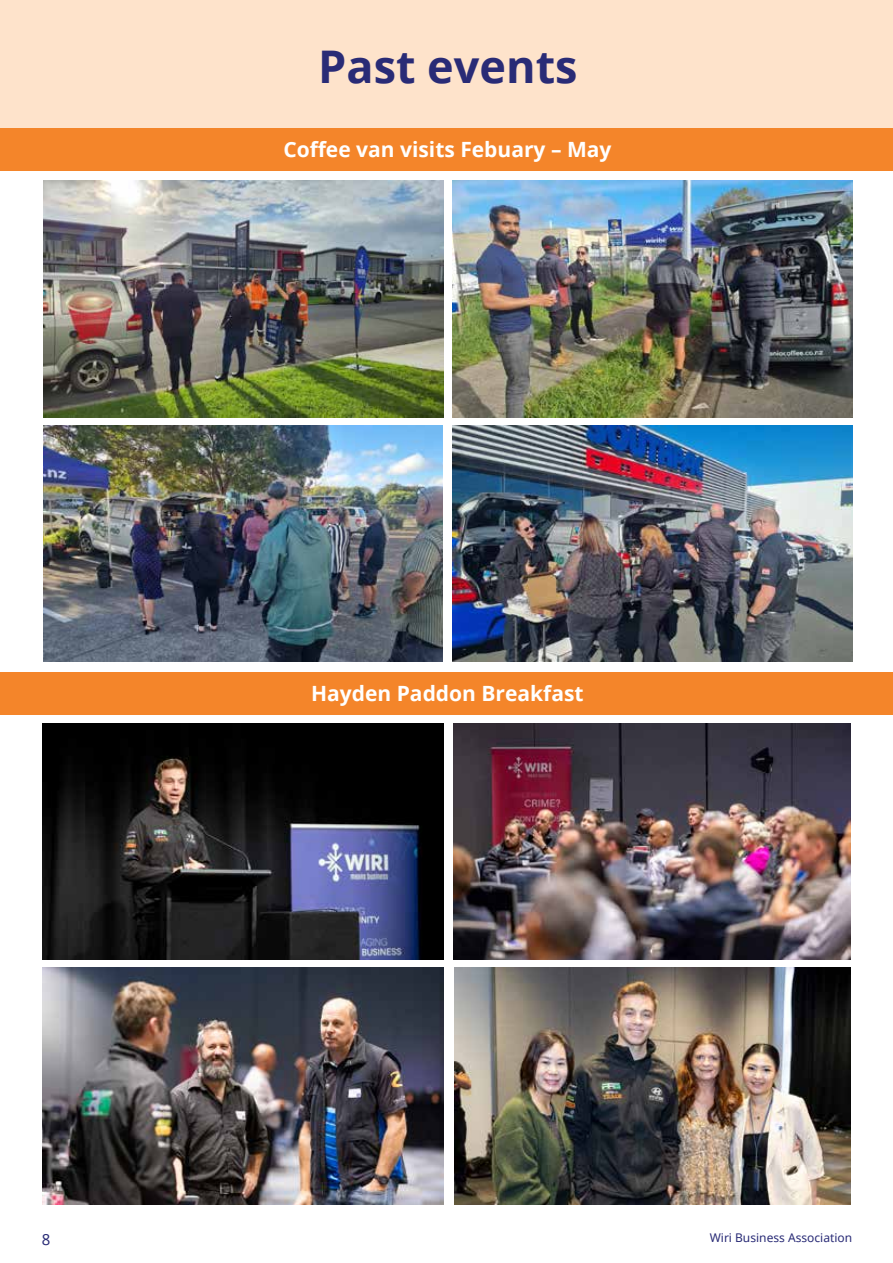
<style>
.page{position:relative;width:893px;height:1263px;background:#fff}
.page>*{position:absolute;margin:0;border:0;box-sizing:border-box;transform-origin:0 0}
.t1{font:700 45px "Open Sans";color:#292b76}
.t2{font:700 21px "Open Sans";color:#fff}
.t3{font:15px "Noto Sans";color:#292b76}
.t4{font:12px "Noto Sans";color:#292b76}
</style>
<div class="page">
<div style="left:0;top:128px;width:893px;height:43px;background:#f4852a"></div>
<div style="left:0;top:672px;width:893px;height:42px;background:#f4852a"></div>
<div style="left:0;top:0;width:893px;height:128px;background:#fee3cb"></div>
<img style="left:452px;top:181px;width:400px;height:236px">
<img style="left:452px;top:425px;width:400px;height:237px">
<img style="left:44px;top:181px;width:399px;height:236px">
<img style="left:44px;top:425px;width:398px;height:237px">
<img style="left:454px;top:723px;width:397px;height:237px">
<img style="left:454px;top:968px;width:397px;height:236px">
<img style="left:42px;top:968px;width:401px;height:236px">
<img style="left:42px;top:723px;width:401px;height:237px">
<h1 class="t1" style="left:318px;top:49px;width:261px">Past events</h1>
<p class="t2" style="left:283px;top:135px;width:330px">Coffee van visits Febuary – May</p>
<p class="t2" style="left:311px;top:685px;width:274px">Hayden Paddon Breakfast</p>
<p class="t3" style="left:42px;top:1231px;width:10px">8</p>
<p class="t4" style="left:710px;top:1231px;width:144px">Wiri Business Association</p>
</div>
